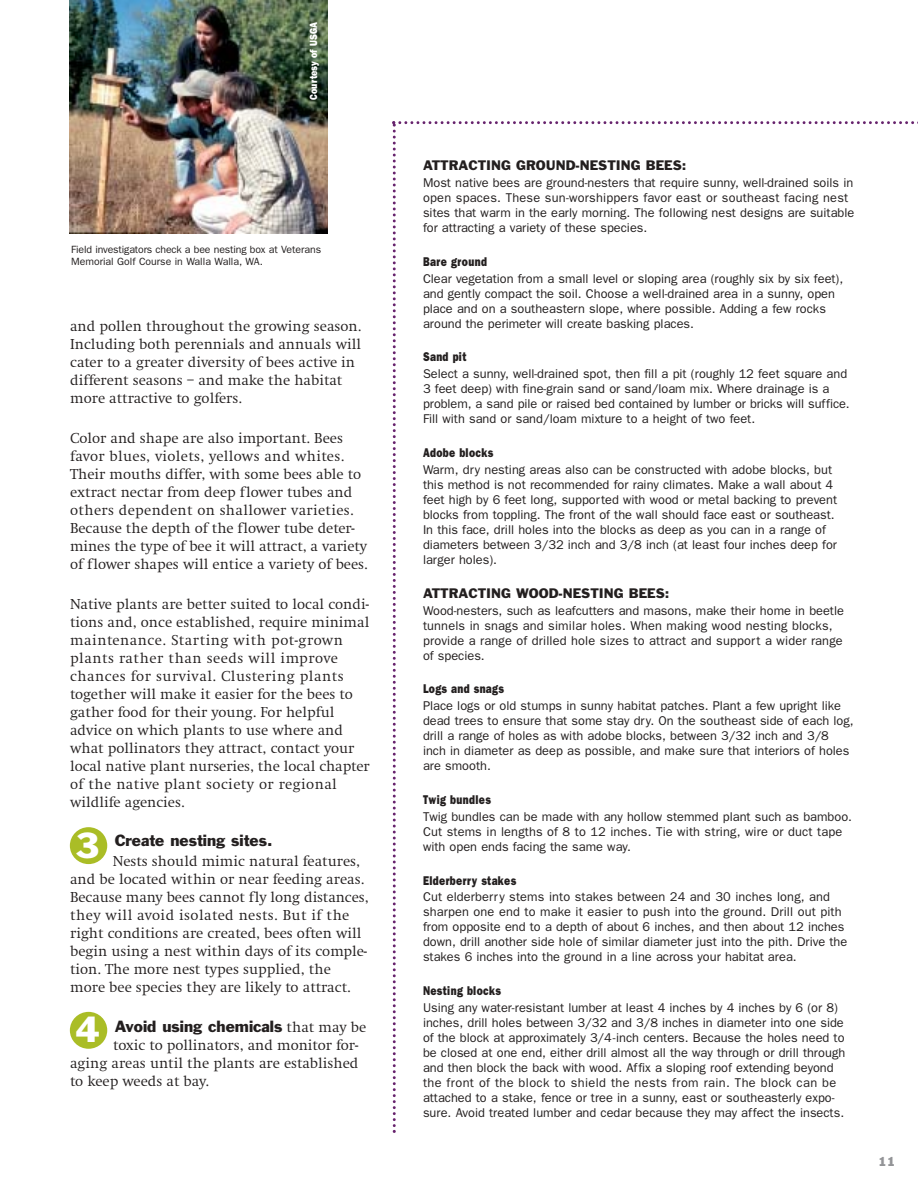
<style>
.page{position:relative;width:918px;height:1188px;background:#fff}
.page>*{position:absolute;margin:0;border:0;box-sizing:border-box;transform-origin:0 0}
.t1{font:33.6px "Franklin Gothic";color:#fff}
.t2{font:300 15px/18px "Swift EF";color:#231f1f}
.t3{font:15px "Franklin Gothic";color:#231f1f}
.t4{font:12.75px/15px "Franklin Gothic";color:#231f1f}
.t5{font:800 12.75px "Franklin Gothic";letter-spacing:.035em;color:#231f1f;scale:.8 1}
.t6{font:12.75px "Franklin Gothic";color:#231f1f}
.t7{font:12px "Franklin Gothic";color:#939497}
.t8{font:10.5px/12.6px "Franklin Gothic";letter-spacing:-.01em;color:#231f1f}
.t9{font:800 10.5px "Franklin Gothic";color:#fff;scale:.85 1}
.s1{font-family:"Swift EF";font-weight:300}
</style>
<div class="page">
<div style="left:70px;top:827px;width:37px;height:37px;background:#aabd26;border-radius:50%"></div>
<div style="left:70px;top:1012px;width:37px;height:37px;background:#aabd26;border-radius:50%"></div>
<img style="left:69px;top:0;width:259px;height:234px">
<svg style="left:392px;top:121px;width:526px;height:1012px"></svg>
<p class="t9" style="left:310px;top:100px;width:93px;rotate:-90deg">Courtesy of USGA</p>
<p class="t8" style="left:71px;top:244px;width:252px">Field investigators check a bee nesting box at Veterans<br>Memorial Golf Course in Walla Walla, WA.</p>
<p class="t2" style="left:70px;top:318px;width:293px">and pollen throughout the growing season.<br>Including both perennials and annuals will cater to a greater diversity of bees active in different seasons – and make the habitat more attractive to golfers.</p>
<p class="t2" style="left:70px;top:430px;width:299px">Color and shape are also important. Bees favor blues, violets, yellows and whites.<br>Their mouths differ, with some bees able to extract nectar from deep flower tubes and others dependent on shallower varieties.<br>Because the depth of the flower tube deter&shy;mines the type of bee it will attract, a variety of flower shapes will entice a variety of bees.</p>
<p class="t2" style="left:70px;top:596px;width:301px">Native plants are better suited to local condi&shy;tions and, once established, require minimal maintenance. Starting with pot-grown plants rather than seeds will improve chances for survival. Clustering plants together will make it easier for the bees to gather food for their young. For helpful advice on which plants to use where and what pollinators they attract, contact your local native plant nurseries, the local chapter of the native plant society or regional wildlife agencies.</p>
<p class="t3" style="left:115px;top:835px;width:159px">Create nesting sites.</p>
<p class="t2" style="left:70px;top:853px;width:300px;text-indent:43px">Nests should mimic natural features, and be located within or near feeding areas.<br>Because many bees cannot fly long distances, they will avoid isolated nests. But if the right conditions are created, bees often will begin using a nest within days of its comple&shy;tion. The more nest types supplied, the more bee species they are likely to attract.</p>
<p class="t3" style="left:115px;top:1021px;width:253px">Avoid using chemicals <span class="s1">that may be</span></p>
<p class="t2" style="left:70px;top:1037px;width:290px;text-align:justify;text-indent:43px">toxic to pollinators, and monitor for&shy;aging areas until the plants are established to keep weeds at bay.</p>
<h1 class="t1" style="left:76px;top:832px;width:26px">3</h1>
<h1 class="t1" style="left:76px;top:1017px;width:26px">4</h1>
<p class="t6" style="left:423px;top:161px;width:265px">ATTRACTING GROUND-NESTING BEES:</p>
<p class="t4" style="left:423px;top:176px;width:433px">Most native bees are ground-nesters that require sunny, well-drained soils in open spaces. These sun-worshippers favor east or southeast facing nest sites that warm in the early morning. The following nest designs are suitable for attracting a variety of these species.</p>
<p class="t5" style="left:423px;top:257px;width:82px">Bare ground</p>
<p class="t4" style="left:423px;top:272px;width:422px">Clear vegetation from a small level or sloping area (roughly six by six feet), and gently compact the soil. Choose a well-drained area in a sunny, open place and on a southeastern slope, where possible. Adding a few rocks around the perimeter will create basking places.</p>
<p class="t5" style="left:423px;top:353px;width:56px">Sand pit</p>
<p class="t4" style="left:423px;top:368px;width:428px">Select a sunny, well-drained spot, then fill a pit (roughly 12 feet square and 3 feet deep) with fine-grain sand or sand/loam mix. Where drainage is a problem, a sand pile or raised bed contained by lumber or bricks will suffice.<br>Fill with sand or sand/loam mixture to a height of two feet.</p>
<p class="t5" style="left:423px;top:448px;width:89px">Adobe blocks</p>
<p class="t4" style="left:423px;top:463px;width:416px">Warm, dry nesting areas also can be constructed with adobe blocks, but this method is not recommended for rainy climates. Make a wall about 4 feet high by 6 feet long, supported with wood or metal backing to prevent blocks from toppling. The front of the wall should face east or southeast.<br>In this face, drill holes into the blocks as deep as you can in a range of diameters between 3/32 inch and 3/8 inch (at least four inches deep for larger holes).</p>
<p class="t6" style="left:423px;top:588px;width:248px">ATTRACTING WOOD-NESTING BEES:</p>
<p class="t4" style="left:423px;top:604px;width:423px">Wood-nesters, such as leafcutters and masons, make their home in beetle tunnels in snags and similar holes. When making wood nesting blocks, provide a range of drilled hole sizes to attract and support a wider range of species.</p>
<p class="t5" style="left:423px;top:685px;width:103px">Logs and snags</p>
<p class="t4" style="left:423px;top:699px;width:432px">Place logs or old stumps in sunny habitat patches. Plant a few upright like dead trees to ensure that some stay dry. On the southeast side of each log, drill a range of holes as with adobe blocks, between 3/32 inch and 3/8 inch in diameter as deep as possible, and make sure that interiors of holes are smooth.</p>
<p class="t5" style="left:423px;top:795px;width:86px">Twig bundles</p>
<p class="t4" style="left:423px;top:810px;width:431px">Twig bundles can be made with any hollow stemmed plant such as bamboo.<br>Cut stems in lengths of 8 to 12 inches. Tie with string, wire or duct tape with open ends facing the same way.</p>
<p class="t5" style="left:423px;top:876px;width:118px">Elderberry stakes</p>
<p class="t4" style="left:423px;top:891px;width:426px">Cut elderberry stems into stakes between 24 and 30 inches long, and sharpen one end to make it easier to push into the ground. Drill out pith from opposite end to a depth of about 6 inches, and then about 12 inches down, drill another side hole of similar diameter just into the pith. Drive the stakes 6 inches into the ground in a line across your habitat area.</p>
<p class="t5" style="left:423px;top:986px;width:99px">Nesting blocks</p>
<p class="t4" style="left:423px;top:1001px;width:424px">Using any water-resistant lumber at least 4 inches by 4 inches by 6 (or 8) inches, drill holes between 3/32 and 3/8 inches in diameter into one side of the block at approximately 3/4-inch centers. Because the holes need to be closed at one end, either drill almost all the way through or drill through and then block the back with wood. Affix a sloping roof extending beyond the front of the block to shield the nests from rain. The block can be attached to a stake, fence or tree in a sunny, east or southeasterly expo&shy;sure. Avoid treated lumber and cedar because they may affect the insects.</p>
<p class="t7" style="left:878px;top:1157px;width:19px">11</p>
</div>
